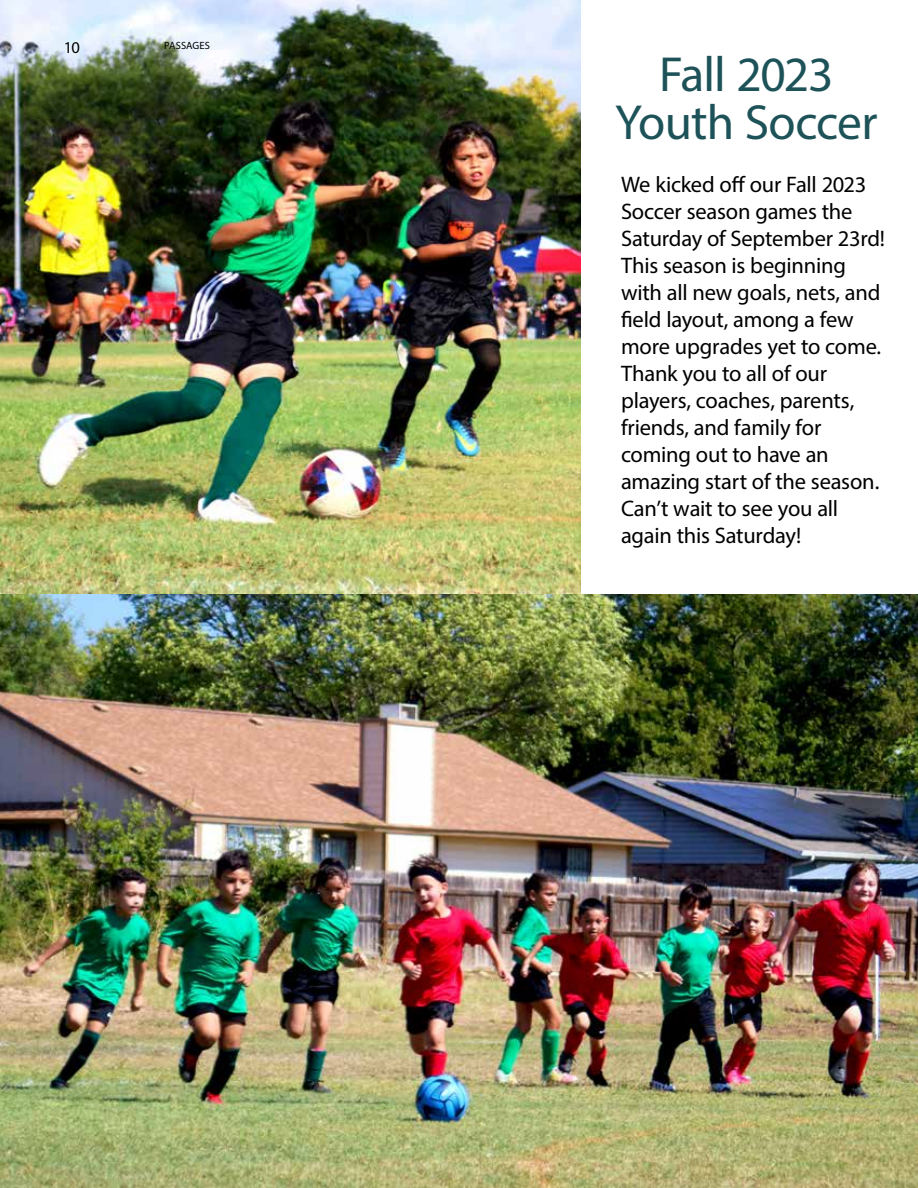
<style>
.page{position:relative;width:918px;height:1188px;background:#fff}
.page>*{position:absolute;margin:0;border:0;box-sizing:border-box;transform-origin:0 0}
.t1{font:49.5px/48px "Myriad Pro";letter-spacing:-.02em;color:#1c5258;text-align:center}
.t2{font:22.5px/27px "Myriad Pro";letter-spacing:-.01em;color:#000}
.t3{font:16.5px "Myriad Pro";color:#000}
.t4{font:10.5px "Myriad Pro";color:#000}
</style>
<div class="page">
<img style="left:0;top:0;width:580px;height:594px">
<img style="left:0;top:594px;width:918px;height:594px">
<p class="t3" style="left:64px;top:37px;width:18px">10</p>
<p class="t4" style="left:164px;top:39px;width:47px">PASSAGES</p>
<h1 class="t1" style="left:615px;top:50px;width:264px">Fall 2023<br>Youth Soccer</h1>
<p class="t2" style="left:621px;top:171px;width:266px">We kicked off our Fall 2023<br>Soccer season games the<br>Saturday of September 23rd!<br>This season is beginning with all new goals, nets, and field layout, among a few more upgrades yet to come.<br>Thank you to all of our players, coaches, parents, friends, and family for coming out to have an amazing start of the season.<br>Can’t wait to see you all again this Saturday!</p>
</div>
